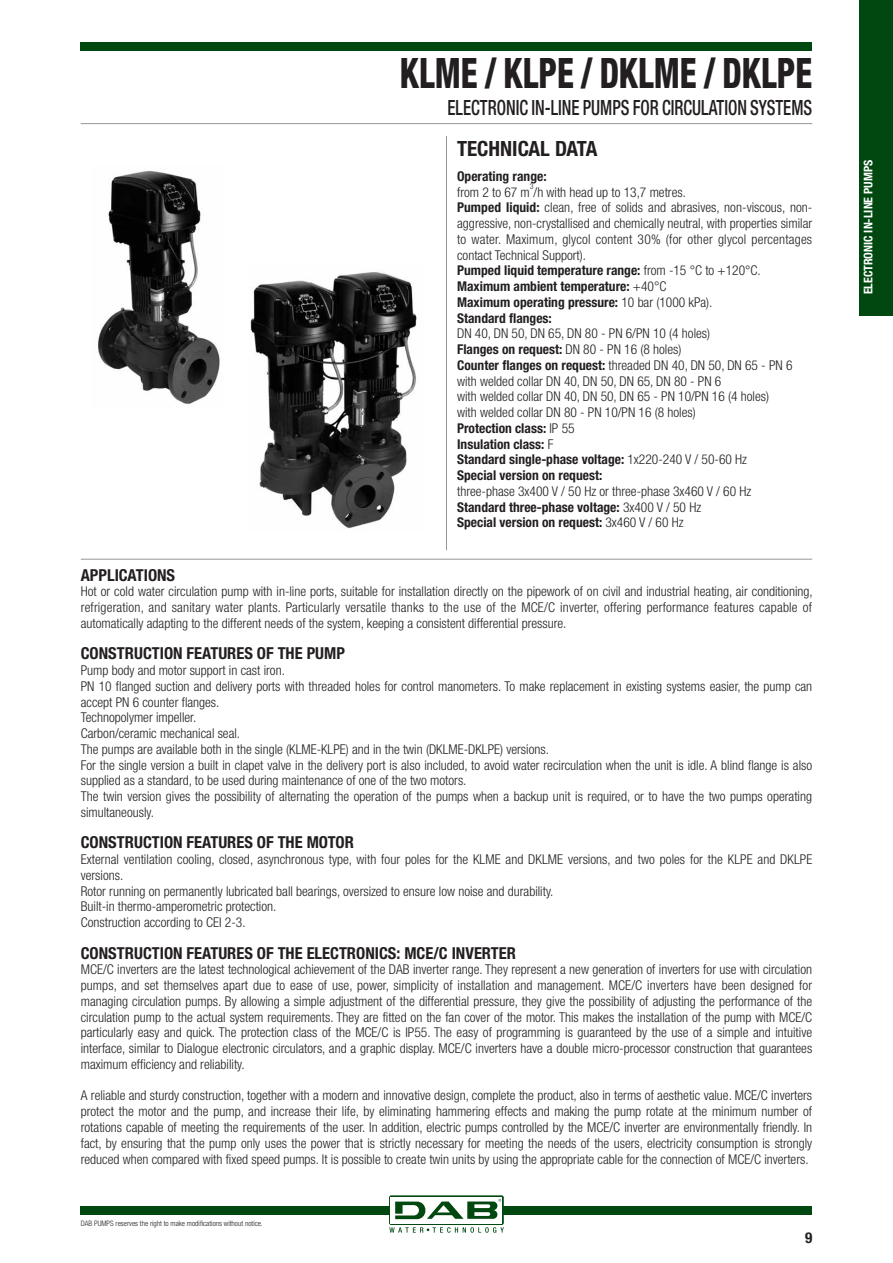
<style>
.page{position:relative;width:893px;height:1263px;background:#fff}
.page>*{position:absolute;margin:0;border:0;box-sizing:border-box;transform-origin:0 0}
.t1{font:800 condensed 42px "Helvetica Neue LT";color:#231f20;scale:.8 1}
.t2{font:500 condensed 21px "Helvetica Neue LT";color:#231f20;scale:.8 1}
.t3{font:700 condensed 21px "Helvetica Neue LT";color:#231f20}
.t4{font:700 condensed 16.5px "Helvetica Neue LT";color:#231f20}
.t5{font:700 condensed 15px "Helvetica Neue LT";color:#231f20}
.t6{font:300 condensed 13.5px/15.8px "Helvetica Neue LT";color:#231f20}
.t7{font:700 condensed 13.5px "Helvetica Neue LT";color:#231f20}
.t8{font:700 condensed 12px "Helvetica Neue LT";color:#fff}
.t9{font:300 condensed 7.8px "Helvetica Neue LT";color:#231f20}
.t10{font:300 condensed 7.5px "Helvetica Neue LT";color:#231f20}
.s1{font-weight:700}
</style>
<div class="page">
<div style="left:81px;top:43px;width:731px;height:8px;background:#004710"></div>
<div style="left:81px;top:1206px;width:731px;height:9px;background:#004710"></div>
<div style="left:389px;top:1195px;width:115px;height:30px;background:linear-gradient(to right,#fff,#fff);border-radius:2px"></div>
<div style="left:391px;top:1197px;width:111px;height:26px;background:#fff"></div>
<svg style="left:389px;top:1227px;width:115px;height:6px"></svg>
<svg style="left:395px;top:1199px;width:106px;height:20px"></svg>
<div style="left:859px;top:0;width:34px;height:316px;background:#004710"></div>
<hr style="left:81px;top:559px;width:731px;height:1px;background:#939598">
<hr style="left:446px;top:136px;width:1px;height:414px;background:#939598">
<img style="left:98px;top:170px;width:122px;height:234px">
<img style="left:250px;top:272px;width:167px;height:257px">
<hr style="left:81px;top:123px;width:731px;height:1px;background:#939598">
<h1 class="t1" style="left:400px;top:48px;width:517px">KLME / KLPE / DKLME / DKLPE</h1>
<h2 class="t2" style="left:448px;top:95px;width:457px">ELECTRONIC IN-LINE PUMPS FOR CIRCULATION SYSTEMS</h2>
<h2 class="t3" style="left:457px;top:136px;width:142px">TECHNICAL DATA</h2>
<p class="t7" style="left:457px;top:168px;width:91px">Operating range:</p>
<p class="t6" style="left:457px;top:184px;width:230px">from 2 to 67 m /h with head up to 13,7 metres.</p>
<p class="t9" style="left:530px;top:182px;width:5px">3</p>
<p class="t6" style="left:457px;top:200px;width:357px"><span class="s1">Pumped liquid:</span> clean, free of solids and abrasives, non-viscous, non&shy;aggressive, non-crystallised and chemically neutral, with properties similar to water. Maximum, glycol content 30% (for other glycol percentages contact Technical Support).<br><span class="s1">Pumped liquid temperature range:</span> from -15 °C to +120°C.<br><span class="s1">Maximum ambient temperature:</span> +40°C<br><span class="s1">Maximum operating pressure:</span> 10 bar (1000 kPa).<br><span class="s1">Standard flanges:</span></p>
<p class="t6" style="left:457px;top:326px;width:337px">DN 40, DN 50, DN 65, DN 80 - PN 6/PN 10 (4 holes)<br><span class="s1">Flanges on request:</span> DN 80 - PN 16 (8 holes)<br><span class="s1">Counter flanges on request:</span> threaded DN 40, DN 50, DN 65 - PN 6 with welded collar DN 40, DN 50, DN 65, DN 80 - PN 6<br>with welded collar DN 40, DN 50, DN 65 - PN 10/PN 16 (4 holes)<br>with welded collar DN 80 - PN 10/PN 16 (8 holes)<br><span class="s1">Protection class:</span> IP 55<br><span class="s1">Insulation class:</span> F<br><span class="s1">Standard single-phase voltage:</span> 1x220-240 V / 50-60 Hz<br><span class="s1">Special version on request:</span></p>
<p class="t6" style="left:457px;top:483px;width:296px">three-phase 3x400 V / 50 Hz or three-phase 3x460 V / 60 Hz<br><span class="s1">Standard three-phase voltage:</span> 3x400 V / 50 Hz<br><span class="s1">Special version on request:</span> 3x460 V / 60 Hz</p>
<p class="t4" style="left:81px;top:565px;width:96px">APPLICATIONS</p>
<p class="t6" style="left:81px;top:584px;width:733px;text-align:justify">Hot or cold water circulation pump with in-line ports, suitable for installation directly on the pipework of on civil and industrial heating, air conditioning, refrigeration, and sanitary water plants. Particularly versatile thanks to the use of the MCE/C inverter, offering performance features capable of automatically adapting to the different needs of the system, keeping a consistent differential pressure.</p>
<p class="t4" style="left:81px;top:643px;width:266px">CONSTRUCTION FEATURES OF THE PUMP</p>
<p class="t6" style="left:81px;top:662px;width:733px">Pump body and motor support in cast iron.<br>PN 10 flanged suction and delivery ports with threaded holes for control manometers. To make replacement in existing systems easier, the pump can accept PN 6 counter flanges.<br>Technopolymer impeller.<br>Carbon/ceramic mechanical seal.<br>The pumps are available both in the single (KLME-KLPE) and in the twin (DKLME-DKLPE) versions.<br>For the single version a built in clapet valve in the delivery port is also included, to avoid water recirculation when the unit is idle. A blind flange is also supplied as a standard, to be used during maintenance of one of the two motors.<br>The twin version gives the possibility of alternating the operation of the pumps when a backup unit is required, or to have the two pumps operating simultaneously.</p>
<p class="t4" style="left:81px;top:832px;width:275px">CONSTRUCTION FEATURES OF THE MOTOR</p>
<p class="t6" style="left:81px;top:851px;width:733px">External ventilation cooling, closed, asynchronous type, with four poles for the KLME and DKLME versions, and two poles for the KLPE and DKLPE versions.<br>Rotor running on permanently lubricated ball bearings, oversized to ensure low noise and durability.<br>Built-in thermo-amperometric protection.<br>Construction according to CEI 2-3.</p>
<p class="t4" style="left:81px;top:943px;width:437px">CONSTRUCTION FEATURES OF THE ELECTRONICS: MCE/C INVERTER</p>
<p class="t6" style="left:81px;top:962px;width:733px;text-align:justify">MCE/C inverters are the latest technological achievement of the DAB inverter range. They represent a new generation of inverters for use with circulation pumps, and set themselves apart due to ease of use, power, simplicity of installation and management. MCE/C inverters have been designed for managing circulation pumps. By allowing a simple adjustment of the differential pressure, they give the possibility of adjusting the performance of the circulation pump to the actual system requirements. They are fitted on the fan cover of the motor. This makes the installation of the pump with MCE/C particularly easy and quick. The protection class of the MCE/C is IP55. The easy of programming is guaranteed by the use of a simple and intuitive interface, similar to Dialogue electronic circulators, and a graphic display. MCE/C inverters have a double micro-processor construction that guarantees maximum efficiency and reliability.</p>
<p class="t6" style="left:81px;top:1088px;width:733px;text-align:justify">A reliable and sturdy construction, together with a modern and innovative design, complete the product, also in terms of aesthetic value. MCE/C inverters protect the motor and the pump, and increase their life, by eliminating hammering effects and making the pump rotate at the minimum number of rotations capable of meeting the requirements of the user. In addition, electric pumps controlled by the MCE/C inverter are environmentally friendly. In fact, by ensuring that the pump only uses the power that is strictly necessary for meeting the needs of the users, electricity consumption is strongly reduced when compared with fixed speed pumps. It is possible to create twin units by using the appropriate cable for the connection of MCE/C inverters.</p>
<p class="t10" style="left:81px;top:1219px;width:183px">DAB PUMPS reserves the right to make modifications without notice.</p>
<p class="t5" style="left:805px;top:1228px;width:9px">9</p>
<p class="t8" style="left:861px;top:294px;width:136px;rotate:-90deg">ELECTRONIC IN-LINE PUMPS</p>
</div>
